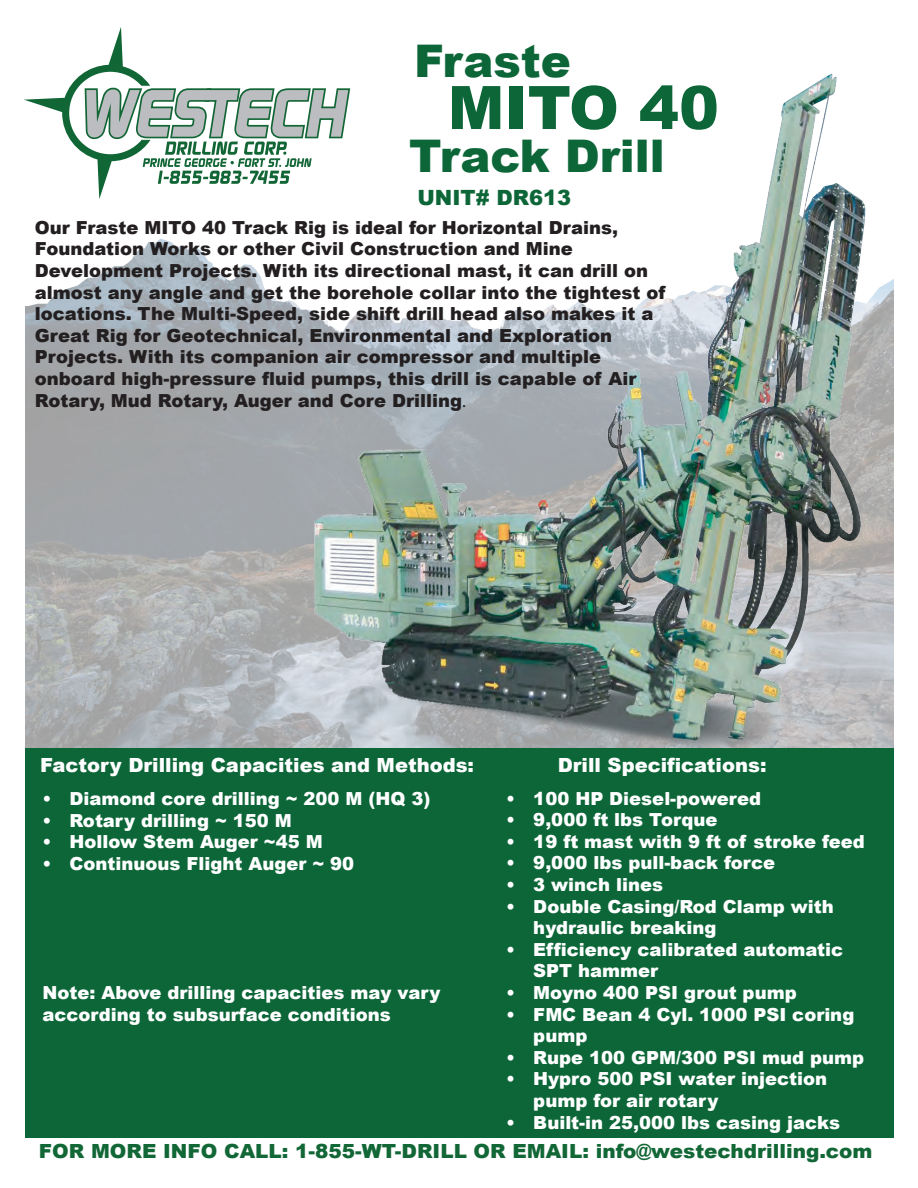
<style>
.page{position:relative;width:918px;height:1188px;background:#fff}
.page>*{position:absolute;margin:0;border:0;box-sizing:border-box;transform-origin:0 0}
.t1{font:900 60px "Arial";color:#0c6638}
.t2{font:900 45px "Arial";color:#0c6638}
.t3{font:900 21px "Arial";color:#0c6638}
.t4{font:900 19.5px "Arial";color:#126736}
.t5{font:900 19.5px "Arial";color:#fff}
.t6{font:900 18px/21.6px "Arial";color:#fff}
.t7{font:900 18px/21.6px "Arial";color:#231f20}
.s1{font-family:"Myriad Pro";font-weight:400}
</style>
<div class="page">
<img style="left:25px;top:332px;width:869px;height:417px">
<svg style="left:25px;top:279px;width:869px;height:53px;background:#aeb6be"></svg>
<svg style="left:24px;top:27px;width:279px;height:261px"></svg>
<div style="left:25px;top:749px;width:869px;height:389px;background:#0c6638"></div>
<img style="left:303px;top:73px;width:584px;height:676px">
<h2 class="t2" style="left:414px;top:28px;width:158px">Fraste</h2>
<h1 class="t1" style="left:448px;top:64px;width:273px">MITO 40</h1>
<h2 class="t2" style="left:409px;top:124px;width:257px">Track Drill</h2>
<p class="t3" style="left:417px;top:182px;width:155px">UNIT# DR613</p>
<p class="t7" style="left:35px;top:216px;width:632px">Our Fraste MITO 40 Track Rig is ideal for Horizontal Drains, Foundation Works or other Civil Construction and Mine Development Projects. With its directional mast, it can drill on almost any angle and get the borehole collar into the tightest of locations. The Multi-Speed, side shift drill head also makes it a Great Rig for Geotechnical, Environmental and Exploration Projects. With its companion air compressor and multiple onboard high-pressure fluid pumps, this drill is capable of Air Rotary, Mud Rotary, Auger and Core Drilling<span class="s1">.</span></p>
<p class="t5" style="left:40px;top:751px;width:436px">Factory Drilling Capacities and Methods:</p>
<p class="t5" style="left:558px;top:751px;width:210px">Drill Specifications:</p>
<p class="t6" style="left:42px;top:787px;width:390px">• Diamond core drilling ~ 200 M (HQ 3)</p>
<p class="t6" style="left:42px;top:809px;width:251px">• Rotary drilling ~ 150 M</p>
<p class="t6" style="left:42px;top:830px;width:282px">• Hollow Stem Auger ~45 M</p>
<p class="t6" style="left:42px;top:852px;width:313px">• Continuous Flight Auger ~ 90</p>
<p class="t6" style="left:506px;top:787px;width:256px">• 100 HP Diesel-powered</p>
<p class="t6" style="left:506px;top:809px;width:213px">• 9,000 ft lbs Torque</p>
<p class="t6" style="left:506px;top:830px;width:360px">• 19 ft mast with 9 ft of stroke feed</p>
<p class="t6" style="left:506px;top:852px;width:270px">• 9,000 lbs pull-back force</p>
<p class="t6" style="left:506px;top:873px;width:158px">• 3 winch lines</p>
<p class="t6" style="left:533px;top:895px;width:302px;text-indent:-27px">• Double Casing/Rod Clamp with hydraulic breaking</p>
<p class="t6" style="left:533px;top:938px;width:311px;text-indent:-27px">• Efficiency calibrated automatic<br>SPT hammer</p>
<p class="t6" style="left:506px;top:981px;width:292px">• Moyno 400 PSI grout pump</p>
<p class="t6" style="left:533px;top:1003px;width:323px;text-indent:-27px">• FMC Bean 4 Cyl. 1000 PSI coring pump</p>
<p class="t6" style="left:506px;top:1046px;width:359px">• Rupe 100 GPM/300 PSI mud pump</p>
<p class="t6" style="left:533px;top:1068px;width:295px;text-indent:-27px">• Hypro 500 PSI water injection pump for air rotary</p>
<p class="t6" style="left:506px;top:1111px;width:335px">• Built-in 25,000 lbs casing jacks</p>
<p class="t4" style="left:39px;top:1137px;width:835px">FOR MORE INFO CALL: 1-855-WT-DRILL OR EMAIL: info@westechdrilling.com</p>
<p class="t6" style="left:42px;top:982px;width:400px">Note: Above drilling capacities may vary according to subsurface conditions</p>
</div>
